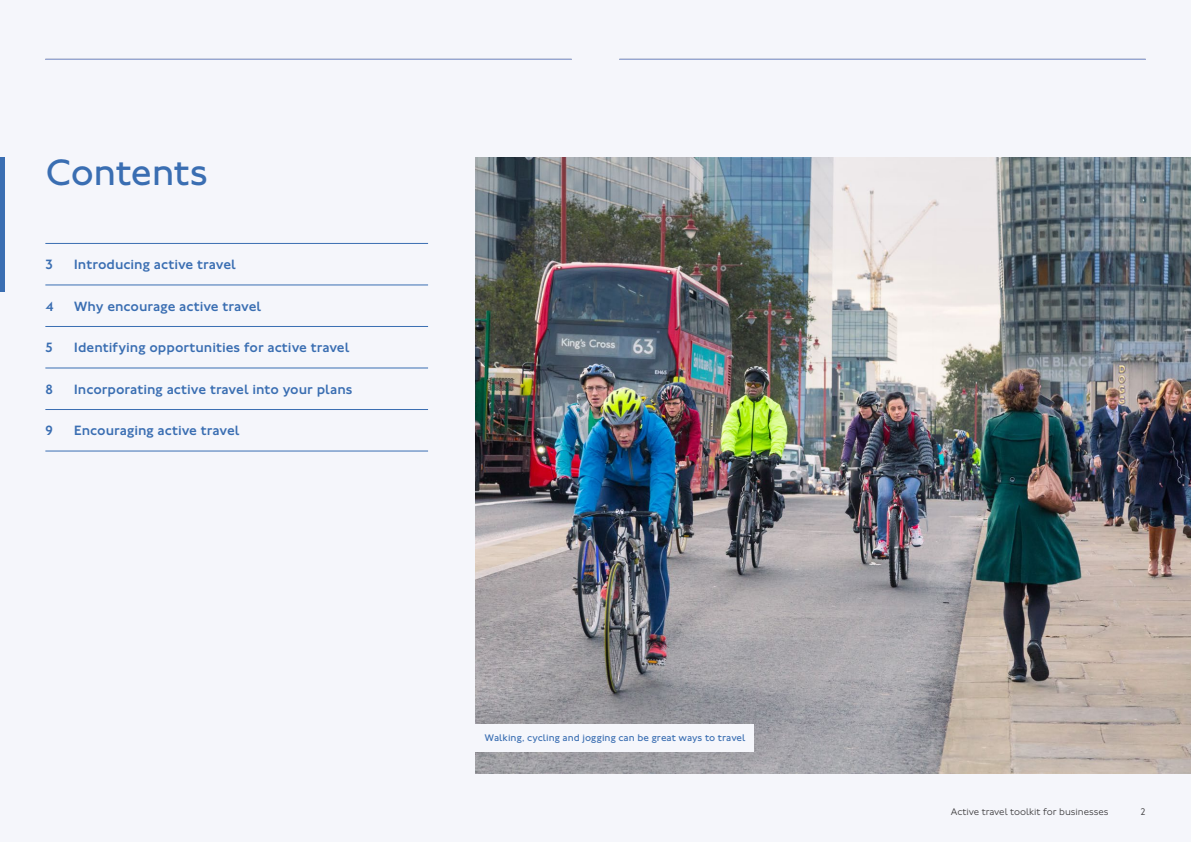
<style>
.page{position:relative;width:1191px;height:842px;background:#f5f6fb}
.page>*{position:absolute;margin:0;border:0;box-sizing:border-box;transform-origin:0 0}
.Contents_Heading_38{font:38px "Johnston 100";letter-spacing:-.015em;color:#3a6eb2}
.t1{font:500 14px "Johnston 100";color:#3a6eb2}
.PictureCaption_10_12{font:10px "Johnston 100";letter-spacing:.005em;color:#3a6eb2}
.t2{font:300 10px "Johnston 100";color:#414042}
</style>
<div class="page">
<hr style="left:45px;top:243px;width:383px;height:1px;background:#3a6eb2">
<hr style="left:45px;top:285px;width:383px;height:1px;background:#3a6eb2">
<hr style="left:45px;top:326px;width:383px;height:1px;background:#3a6eb2">
<hr style="left:45px;top:368px;width:383px;height:1px;background:#3a6eb2">
<hr style="left:45px;top:409px;width:383px;height:1px;background:#3a6eb2">
<hr style="left:45px;top:451px;width:383px;height:1px;background:#3a6eb2">
<img style="left:476px;top:157px;width:715px;height:616px">
<div style="left:476px;top:724px;width:278px;height:28px;background:#f5f6fb"></div>
<hr style="left:45px;top:59px;width:526px;height:1px;background:#96a7d3">
<hr style="left:619px;top:59px;width:526px;height:1px;background:#96a7d3">
<div style="left:0;top:157px;width:5px;height:134px;background:#3a6eb2"></div>
<h2 class="Contents_Heading_38" style="left:45px;top:152px;width:164px">Contents</h2>
<p class="t1" style="left:45px;top:257px;width:9px">3</p>
<p class="t1" style="left:74px;top:257px;width:164px">Introducing active travel</p>
<p class="t1" style="left:45px;top:298px;width:10px">4</p>
<p class="t1" style="left:74px;top:298px;width:189px">Why encourage active travel</p>
<p class="t1" style="left:45px;top:340px;width:9px">5</p>
<p class="t1" style="left:74px;top:340px;width:277px">Identifying opportunities for active travel</p>
<p class="t1" style="left:45px;top:381px;width:9px">8</p>
<p class="t1" style="left:74px;top:381px;width:280px">Incorporating active travel into your plans</p>
<p class="t1" style="left:45px;top:423px;width:9px">9</p>
<p class="t1" style="left:74px;top:423px;width:167px">Encouraging active travel</p>
<p class="PictureCaption_10_12" style="left:484px;top:732px;width:263px">Walking, cycling and jogging can be great ways to travel</p>
<p class="t2" style="left:950px;top:807px;width:159px">Active travel toolkit for businesses</p>
<p class="t2" style="left:1140px;top:807px;width:6px">2</p>
</div>
